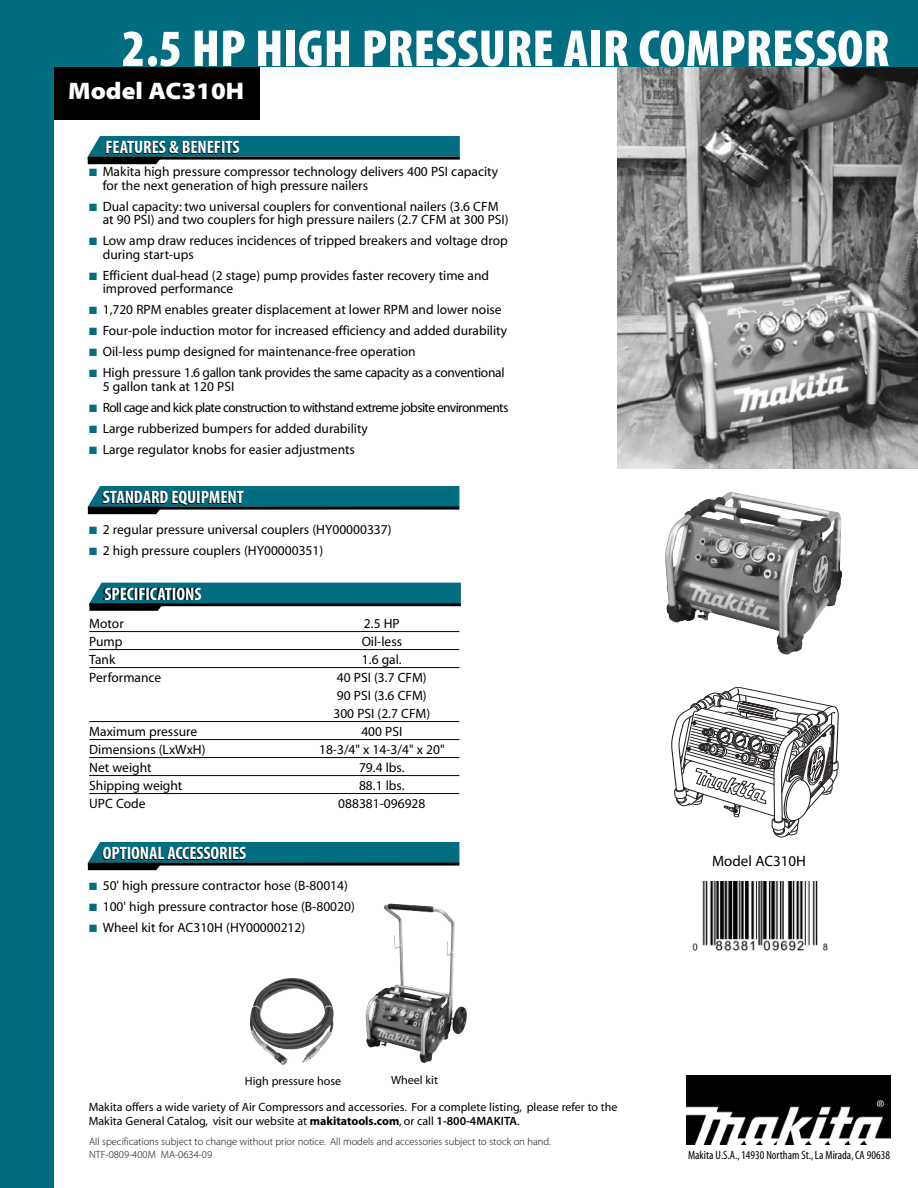
<style>
.page{position:relative;width:918px;height:1188px;background:#fff}
.page>*{position:absolute;margin:0;border:0;box-sizing:border-box;transform-origin:0 0}
.t1{font:52.5px "Myriad MM.830.300";letter-spacing:.005em;color:#fff}
.t2{font:24px "Myriad MM.215.300";color:#fff}
.t3{font:18px "Myriad MM.700.300";color:#fff}
.t4{font:15px "Myriad MM.400.600";color:#000}
.t5{font:13.5px/13.5px "Myriad MM.400.600";color:#000}
.t6{font:13.5px/13.5px "Myriad MM.400.600";letter-spacing:-.025em;color:#000}
.t7{font:13.5px "Myriad MM.400.600";letter-spacing:-.045em;color:#000}
.t8{font:12px/14.4px "Myriad MM.400.600";color:#000}
.t9{font:12px "Myriad MM.400.300";color:#000}
.t10{font:10.5px/12.6px "Myriad MM.215.600";color:#000}
.s1{color:#006d81}
.s2{color:#000}
.s3{font-family:"Myriad MM.700.600"}
.s4{font-family:"Myriad MM.565.600"}
</style>
<div class="page">
<img style="left:618px;top:68px;width:300px;height:400px">
<div style="left:35px;top:52px;width:225px;height:67px;background:#000"></div>
<img style="left:687px;top:1075px;width:204px;height:69px">
<div style="left:0;top:66px;width:54px;height:1122px;background:#006d81"></div>
<div style="left:0;top:0;width:918px;height:67px;background:#006d81"></div>
<svg style="left:88px;top:136px;width:372px;height:28px;background:#257381"></svg>
<svg style="left:88px;top:486px;width:371px;height:28px;background:#247281"></svg>
<img style="left:692px;top:882px;width:136px;height:69px">
<svg style="left:89px;top:583px;width:372px;height:28px;background:#287482"></svg>
<hr style="left:89px;top:631px;width:370px;height:1px;background:#000">
<hr style="left:89px;top:649px;width:370px;height:1px;background:#000">
<hr style="left:89px;top:667px;width:370px;height:1px;background:#000">
<hr style="left:89px;top:721px;width:370px;height:1px;background:#000">
<hr style="left:89px;top:739px;width:370px;height:1px;background:#000">
<hr style="left:89px;top:757px;width:370px;height:1px;background:#000">
<hr style="left:89px;top:775px;width:370px;height:1px;background:#000">
<hr style="left:89px;top:793px;width:370px;height:1px;background:#000">
<svg style="left:88px;top:842px;width:371px;height:28px;background:#247281"></svg>
<svg style="left:672px;top:687px;width:166px;height:150px"></svg>
<img style="left:665px;top:492px;width:177px;height:163px">
<img style="left:366px;top:904px;width:101px;height:159px">
<img style="left:250px;top:978px;width:81px;height:88px">
<h1 class="t1" style="left:122px;top:30px;width:769px">2.5 HP HIGH PRESSURE AIR COMPRESSOR</h1>
<h2 class="t2" style="left:68px;top:82px;width:177px">Model AC310H</h2>
<h3 class="t3" style="left:106px;top:141px;width:136px">FEATURES &amp; BENEFITS</h3>
<p class="t5" style="left:103px;top:166px;width:397px;text-indent:-13px"><span class="s1">■</span> Makita high pressure compressor technology delivers 400 PSI capacity for the next generation of high pressure nailers</p>
<p class="t5" style="left:103px;top:201px;width:407px;text-indent:-13px"><span class="s1">■</span> Dual capacity: two universal couplers for conventional nailers (3.6 CFM at 90 PSI) and two couplers for high pressure nailers (2.7 CFM at 300 PSI)</p>
<p class="t5" style="left:103px;top:235px;width:407px;text-indent:-13px"><span class="s1">■</span> Low amp draw reduces incidences of tripped breakers and voltage drop during start-ups</p>
<p class="t5" style="left:103px;top:270px;width:388px;text-indent:-13px"><span class="s1">■</span> Efficient dual-head (2 stage) pump provides faster recovery time and improved performance</p>
<p class="t5" style="left:89px;top:304px;width:414px"><span class="s1">■</span> 1,720 RPM enables greater displacement at lower RPM and lower noise</p>
<p class="t5" style="left:89px;top:325px;width:419px"><span class="s1">■</span> Four-pole induction motor for increased efficiency and added durability</p>
<p class="t5" style="left:89px;top:346px;width:328px"><span class="s1">■</span> Oil-less pump designed for maintenance-free operation</p>
<p class="t6" style="left:103px;top:367px;width:403px;text-indent:-13px"><span class="s1">■</span> High pressure 1.6 gallon tank provides the same capacity as a conventional<br>5 gallon tank at 120 PSI</p>
<p class="t7" style="left:89px;top:402px;width:421px"><span class="s1">■</span> Roll cage and kick plate construction to withstand extreme jobsite environments</p>
<p class="t5" style="left:89px;top:423px;width:280px"><span class="s1">■</span> Large rubberized bumpers for added durability</p>
<p class="t5" style="left:89px;top:444px;width:267px"><span class="s1">■</span> Large regulator knobs for easier adjustments</p>
<h3 class="t3" style="left:103px;top:491px;width:142px">STANDARD EQUIPMENT</h3>
<p class="t5" style="left:89px;top:524px;width:304px"><span class="s1">■</span> 2 regular pressure universal couplers (HY00000337)</p>
<p class="t5" style="left:89px;top:545px;width:236px"><span class="s1">■</span> 2 high pressure couplers (HY00000351)</p>
<h3 class="t3" style="left:104px;top:587px;width:97px">SPECIFIC<span class="s2">ATIONS</span></h3>
<p class="t5" style="left:89px;top:618px;width:36px">Motor</p>
<p class="t5" style="left:364px;top:618px;width:37px">2.5 HP</p>
<p class="t5" style="left:89px;top:636px;width:35px">Pump</p>
<p class="t5" style="left:362px;top:636px;width:42px">Oil-less</p>
<p class="t5" style="left:89px;top:654px;width:28px">Tank</p>
<p class="t5" style="left:362px;top:654px;width:41px">1.6 gal.</p>
<p class="t5" style="left:89px;top:672px;width:74px">Performance</p>
<p class="t5" style="left:333px;top:669px;width:98px;line-height:18px">40 PSI (3.7 CFM)<br>90 PSI (3.6 CFM)<br>300 PSI (2.7 CFM)</p>
<p class="t5" style="left:89px;top:726px;width:110px">Maximum pressure</p>
<p class="t5" style="left:361px;top:726px;width:42px">400 PSI</p>
<p class="t5" style="left:89px;top:744px;width:118px">Dimensions (LxWxH)</p>
<p class="t5" style="left:319px;top:744px;width:127px">18-3/4" x 14-3/4" x 20"</p>
<p class="t5" style="left:89px;top:762px;width:64px">Net weight</p>
<p class="t5" style="left:359px;top:762px;width:47px">79.4 lbs.</p>
<p class="t5" style="left:89px;top:780px;width:95px">Shipping weight</p>
<p class="t5" style="left:359px;top:780px;width:47px">88.1 lbs.</p>
<p class="t5" style="left:89px;top:798px;width:58px">UPC Code</p>
<p class="t5" style="left:338px;top:798px;width:89px">088381-096928</p>
<h3 class="t3" style="left:103px;top:847px;width:145px">OPTIONAL ACCESSORIES</h3>
<p class="t5" style="left:89px;top:880px;width:260px"><span class="s1">■</span> 50' high pressure contractor hose (B-80014)</p>
<p class="t5" style="left:89px;top:901px;width:267px"><span class="s1">■</span> 100' high pressure contractor hose (B-80020)</p>
<p class="t5" style="left:89px;top:922px;width:218px"><span class="s1">■</span> Wheel kit for AC310H (HY00000212)</p>
<p class="t8" style="left:245px;top:1074px;width:98px">High pressure hose</p>
<p class="t8" style="left:391px;top:1074px;width:48px">Wheel kit</p>
<p class="t8" style="left:89px;top:1100px;width:530px">Makita offers a wide variety of Air Compressors and accessories. For a complete listing, please refer to the<br>Makita General Catalog, visit our website at <span class="s3">makitatools.com</span>, or call <span class="s4">1-800-4MAKITA</span>.</p>
<p class="t10" style="left:89px;top:1136px;width:463px">All specifications subject to change without prior notice. All models and accessories subject to stock on hand.<br>NTF-0809-400M MA-0634-09</p>
<p class="t4" style="left:712px;top:855px;width:95px">Model AC310H</p>
<p class="t9" style="left:688px;top:1151px;width:203px">Makita U.S.A., 14930 Northam St., La Mirada, CA 90638</p>
</div>
